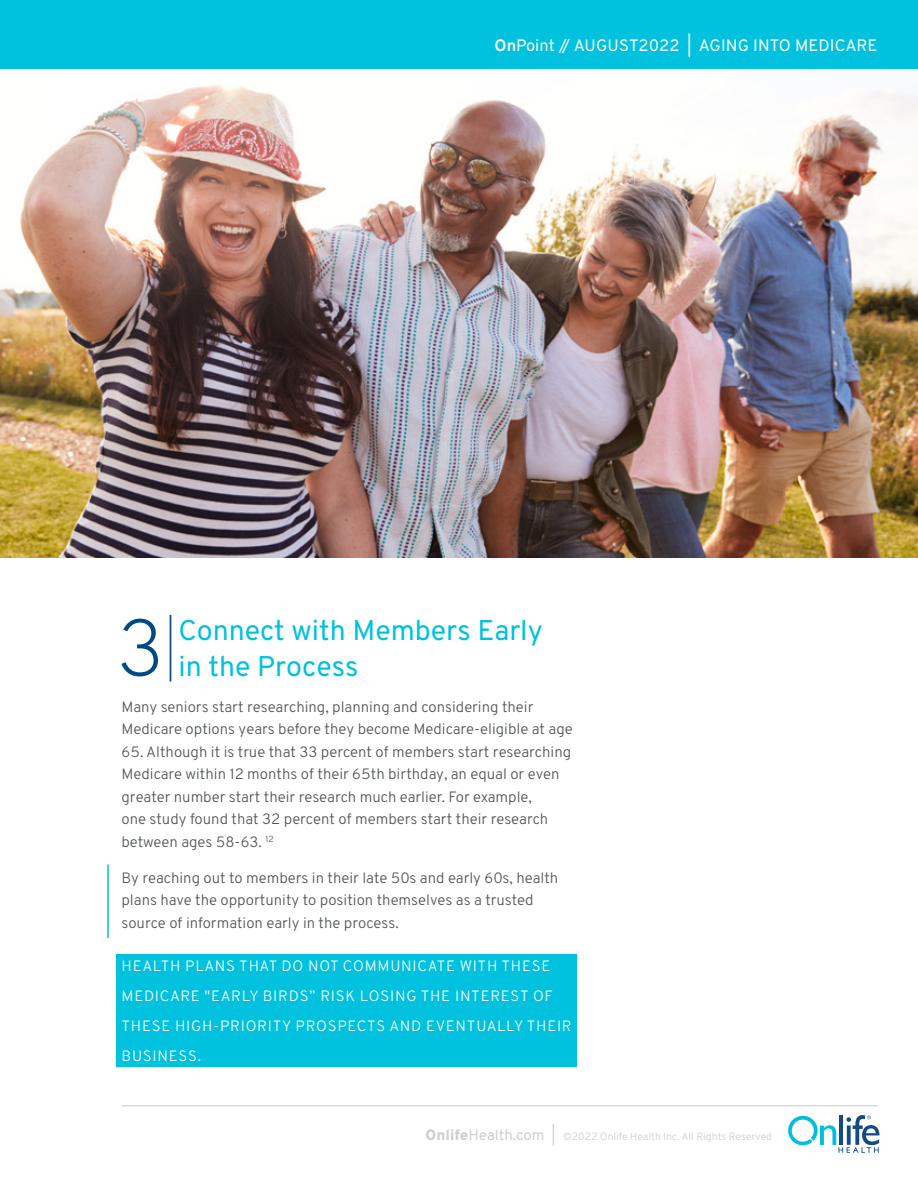
<style>
.page{position:relative;width:918px;height:1188px;background:#fff}
.page>*{position:absolute;margin:0;border:0;box-sizing:border-box;transform-origin:0 0}
.t1{font:200 79.95px "Overpass";color:#004987}
.t2{font:28.5px/36px "Overpass";color:#00c1de}
.t3{font:16.5px "Overpass";letter-spacing:.01em;color:#fff}
.t4{font:300 15px/22.5px "Overpass";color:#53575a}
.t5{font:300 15px/30px "Overpass";letter-spacing:.05em;color:#fff}
.t6{font:300 10.5px "Overpass";color:#d0cfcd}
.s1{font-weight:700}
.s2{font-weight:800;font-size:15px}
.s3{font-weight:400;font-size:15px}
</style>
<div class="page">
<div style="left:0;top:0;width:918px;height:69px;background:#00c1de"></div>
<hr style="left:122px;top:1105px;width:756px;height:1px;background:#d0cfcd">
<svg style="left:788px;top:1115px;width:91px;height:38px"></svg>
<hr style="left:107px;top:865px;width:2px;height:73px;background:#00c1de">
<div style="left:116px;top:954px;width:461px;height:113px;background:#00c1de"></div>
<img style="left:0;top:84px;width:918px;height:473px">
<p class="t3" style="left:495px;top:33px;width:384px"><span class="s1">On</span>Point // AUGUST2022 | AGING INTO MEDICARE</p>
<h1 class="t1" style="left:117px;top:591px;width:61px">3<sup>|</sup></h1>
<h2 class="t2" style="left:179px;top:612px;width:366px">Connect with Members Early in the Process</h2>
<p class="t4" style="left:122px;top:695px;width:453px">Many seniors start researching, planning and considering their<br>Medicare options years before they become Medicare-eligible at age</p>
<p class="t4" style="left:122px;top:740px;width:451px">65. Although it is true that 33 percent of members start researching Medicare within 12 months of their 65th birthday, an equal or even greater number start their research much earlier. For example,<br>one study found that 32 percent of members start their research between ages 58-63. <sup>12</sup></p>
<p class="t4" style="left:122px;top:866px;width:438px">By reaching out to members in their late 50s and early 60s, health plans have the opportunity to position themselves as a trusted source of information early in the process.</p>
<p class="t5" style="left:122px;top:951px;width:452px">HEALTH PLANS THAT DO NOT COMMUNICATE WITH THESE MEDICARE "EARLY BIRDS” RISK LOSING THE INTEREST OF THESE HIGH-PRIORITY PROSPECTS AND EVENTUALLY THEIR BUSINESS.</p>
<p class="t6" style="left:426px;top:1129px;width:348px"><span class="s2">Onlife</span><span class="s3">Health.com |</span> ©2022 Onlife Health Inc. All Rights Reserved</p>
</div>
